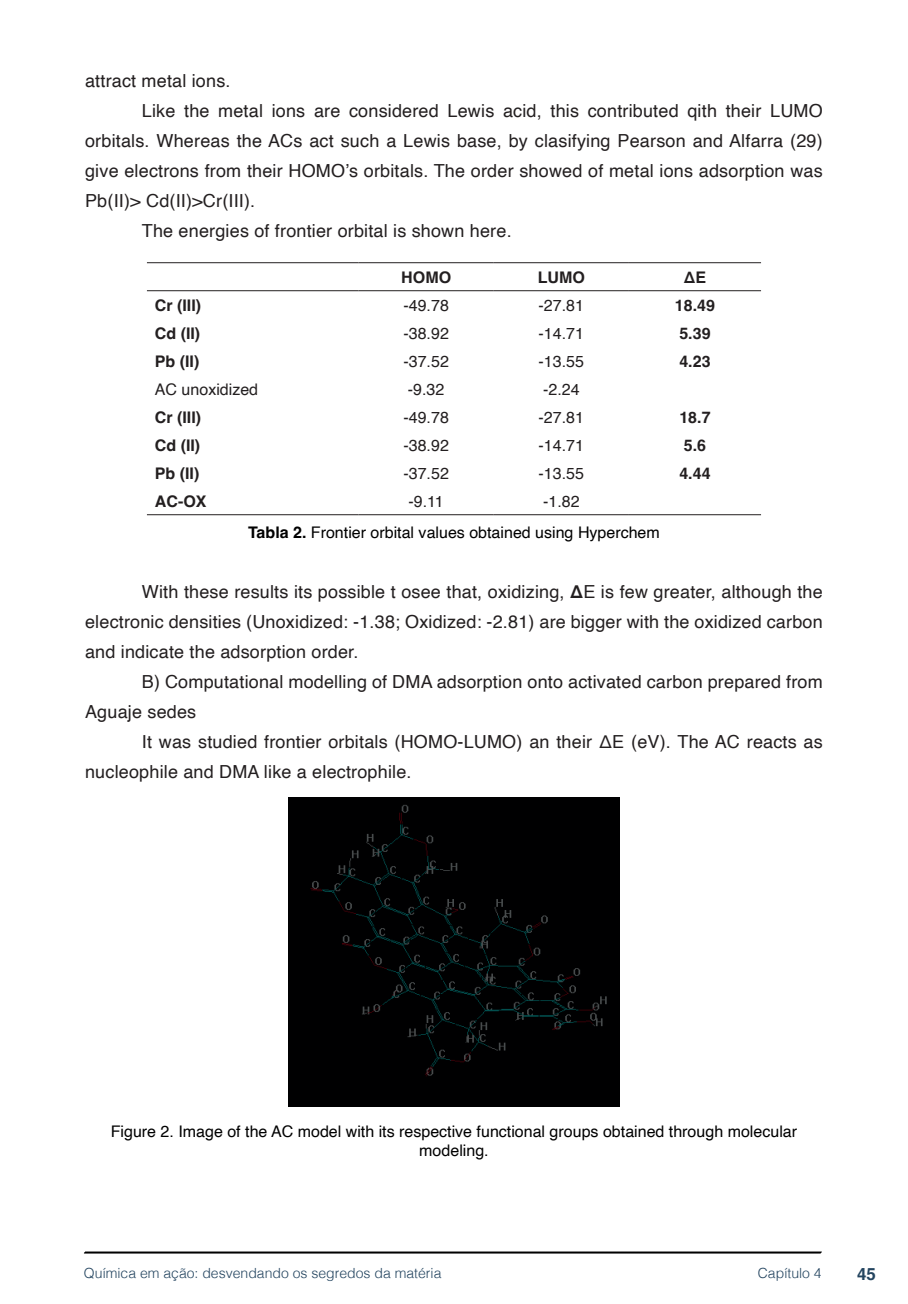
<style>
.page{position:relative;width:908px;height:1304px;background:#fff}
.page>*{position:absolute;margin:0;border:0;box-sizing:border-box;transform-origin:0 0}
.txt{font:18px/30px "Helvetica";letter-spacing:.01em;color:#231f20;text-align:justify}
.t1{font:700 16.8px "Helvetica";color:#23445f}
.imagens_graf_tab{font:16px/19.2px "Helvetica";color:#000;text-align:center}
.tab_txt_centro{font:16px "Helvetica";color:#231f20}
.tab_txt_centro-2{font:700 16px "Helvetica";color:#231f20}
.t2{font:300 14px "Helvetica";color:#23445f}
.s1{font-weight:700}
</style>
<div class="page">
<svg style="left:84px;top:1251px;width:737px;height:3px;background:#515151"></svg>
<hr style="left:147px;top:514px;width:211px;height:1px;background:#231f20">
<hr style="left:358px;top:514px;width:135px;height:1px;background:#231f20">
<hr style="left:493px;top:514px;width:135px;height:1px;background:#231f20">
<hr style="left:628px;top:514px;width:132px;height:1px;background:#231f20">
<hr style="left:147px;top:262px;width:211px;height:1px;background:#231f20">
<hr style="left:358px;top:262px;width:135px;height:1px;background:#231f20">
<hr style="left:493px;top:262px;width:135px;height:1px;background:#231f20">
<hr style="left:628px;top:262px;width:132px;height:1px;background:#231f20">
<hr style="left:147px;top:290px;width:211px;height:1px;background:#231f20">
<hr style="left:358px;top:290px;width:135px;height:1px;background:#231f20">
<hr style="left:493px;top:290px;width:135px;height:1px;background:#231f20">
<hr style="left:628px;top:290px;width:132px;height:1px;background:#231f20">
<div style="left:288px;top:798px;width:331px;height:308px;background:#000001"></div>
<p class="txt" style="left:85px;top:66px;width:147px">attract metal ions.</p>
<p class="txt" style="left:85px;top:96px;width:738px;text-indent:57px">Like the metal ions are considered Lewis acid, this contributed qith their LUMO orbitals. Whereas the ACs act such a Lewis base, by clasifying Pearson and Alfarra (29) give electrons from their HOMO’s orbitals. The order showed of metal ions adsorption was Pb(II)&gt; Cd(II)&gt;Cr(III).</p>
<p class="txt" style="left:142px;top:216px;width:371px">The energies of frontier orbital is shown here.</p>
<p class="tab_txt_centro-2" style="left:401px;top:267px;width:51px">HOMO</p>
<p class="tab_txt_centro-2" style="left:537px;top:267px;width:49px">LUMO</p>
<p class="tab_txt_centro-2" style="left:683px;top:267px;width:24px">ΔE</p>
<p class="tab_txt_centro-2" style="left:155px;top:295px;width:48px">Cr (III)</p>
<p class="tab_txt_centro" style="left:403px;top:293px;width:47px">-49.78</p>
<p class="tab_txt_centro" style="left:538px;top:293px;width:47px">-27.81</p>
<p class="tab_txt_centro-2" style="left:674px;top:295px;width:42px">18.49</p>
<p class="tab_txt_centro-2" style="left:155px;top:323px;width:47px">Cd (II)</p>
<p class="tab_txt_centro" style="left:403px;top:321px;width:47px">-38.92</p>
<p class="tab_txt_centro" style="left:538px;top:321px;width:47px">-14.71</p>
<p class="tab_txt_centro-2" style="left:679px;top:323px;width:33px">5.39</p>
<p class="tab_txt_centro-2" style="left:155px;top:351px;width:46px">Pb (II)</p>
<p class="tab_txt_centro" style="left:403px;top:349px;width:47px">-37.52</p>
<p class="tab_txt_centro" style="left:538px;top:349px;width:47px">-13.55</p>
<p class="tab_txt_centro-2" style="left:679px;top:351px;width:33px">4.23</p>
<p class="tab_txt_centro" style="left:155px;top:377px;width:105px">AC unoxidized</p>
<p class="tab_txt_centro" style="left:408px;top:377px;width:38px">-9.32</p>
<p class="tab_txt_centro" style="left:543px;top:377px;width:38px">-2.24</p>
<p class="tab_txt_centro-2" style="left:155px;top:407px;width:48px">Cr (III)</p>
<p class="tab_txt_centro" style="left:403px;top:405px;width:47px">-49.78</p>
<p class="tab_txt_centro" style="left:538px;top:405px;width:47px">-27.81</p>
<p class="tab_txt_centro-2" style="left:679px;top:407px;width:33px">18.7</p>
<p class="tab_txt_centro-2" style="left:155px;top:435px;width:47px">Cd (II)</p>
<p class="tab_txt_centro" style="left:403px;top:433px;width:47px">-38.92</p>
<p class="tab_txt_centro" style="left:538px;top:433px;width:47px">-14.71</p>
<p class="tab_txt_centro-2" style="left:683px;top:435px;width:24px">5.6</p>
<p class="tab_txt_centro-2" style="left:155px;top:463px;width:46px">Pb (II)</p>
<p class="tab_txt_centro" style="left:403px;top:461px;width:47px">-37.52</p>
<p class="tab_txt_centro" style="left:538px;top:461px;width:47px">-13.55</p>
<p class="tab_txt_centro-2" style="left:679px;top:463px;width:33px">4.44</p>
<p class="tab_txt_centro-2" style="left:155px;top:491px;width:53px">AC-OX</p>
<p class="tab_txt_centro" style="left:408px;top:489px;width:37px">-9.11</p>
<p class="tab_txt_centro" style="left:543px;top:489px;width:38px">-1.82</p>
<p class="imagens_graf_tab" style="left:248px;top:523px;width:413px"><span class="s1">Tabla 2.</span> Frontier orbital values obtained using Hyperchem</p>
<p class="txt" style="left:85px;top:577px;width:738px;text-indent:57px">With these results its possible t osee that, oxidizing, <span class="s1">Δ</span>E is few greater, although the electronic densities (Unoxidized: -1.38; Oxidized: -2.81) are bigger with the oxidized carbon and indicate the adsorption order.</p>
<p class="txt" style="left:85px;top:667px;width:738px;text-indent:57px">B) Computational modelling of DMA adsorption onto activated carbon prepared from<br>Aguaje sedes</p>
<p class="txt" style="left:85px;top:727px;width:738px;text-indent:57px">It was studied frontier orbitals (HOMO-LUMO) an their ΔE (eV). The AC reacts as nucleophile and DMA like a electrophile.</p>
<p class="imagens_graf_tab" style="left:111px;top:1122px;width:687px">Figure 2. Image of the AC model with its respective functional groups obtained through molecular modeling.</p>
<p class="t2" style="left:84px;top:1261px;width:359px">Química em ação: desvendando os segredos da matéria</p>
<p class="t2" style="left:757px;top:1261px;width:65px">Capítulo 4</p>
<p class="t1" style="left:856px;top:1264px;width:20px">45</p>
</div>
